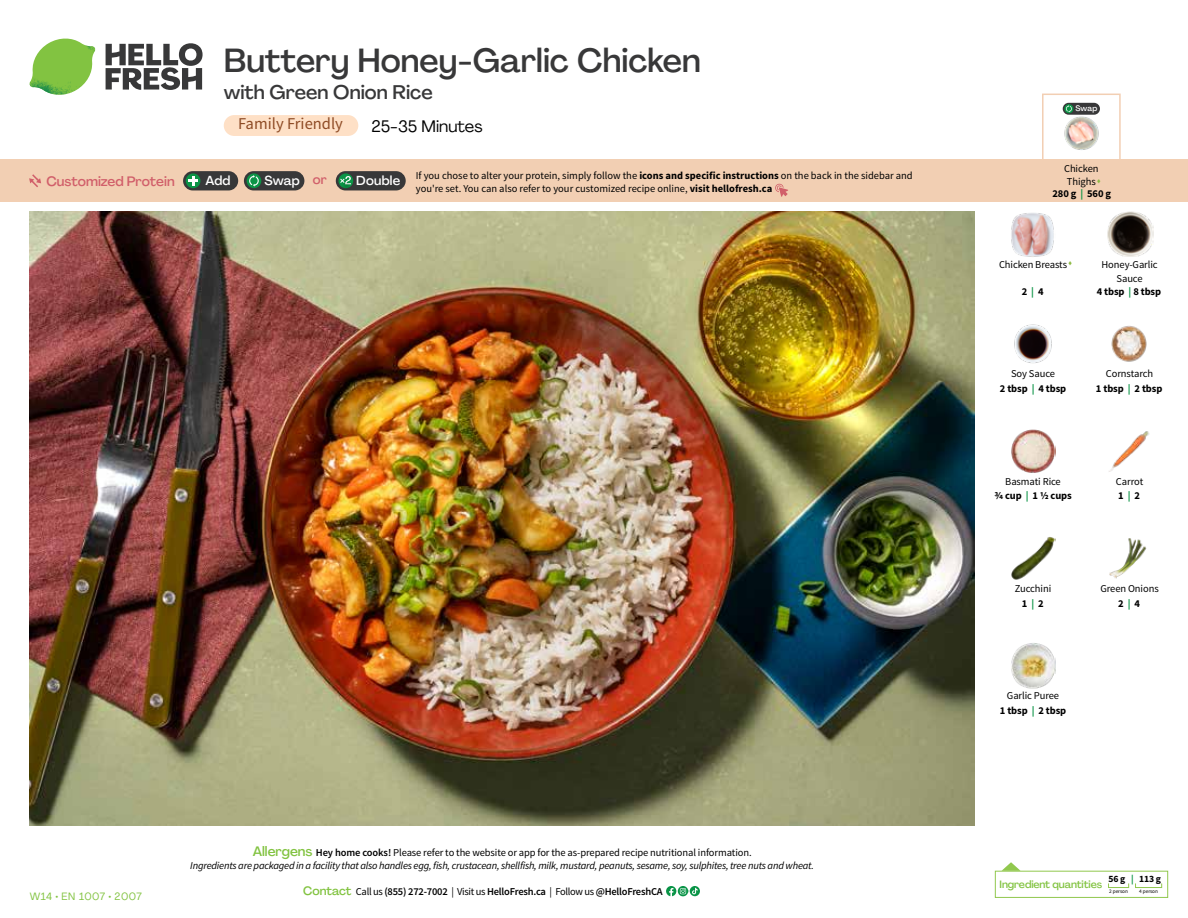
<style>
.page{position:relative;width:1188px;height:918px;background:#fff}
.page>*{position:absolute;margin:0;border:0;box-sizing:border-box;transform-origin:0 0}
.t1{font:500 33px "Agrandir";color:#383839}
.t2{font:500 19.5px "Agrandir";color:#383839}
.t3{font:16.5px "Source Sans Pro";color:#8e4b25}
.t4{font:16.5px "Agrandir";color:#000}
.t5{font:500 13.5px "Agrandir";color:#d15f6a}
.t6{font:500 12.9px "Agrandir";letter-spacing:.015em;color:#fff}
.t7{font:10.5px/14.9px "Source Sans Pro";letter-spacing:-.01em;color:#000;text-align:center}
.t8{font:italic 10.5px/13.5px "Source Sans Pro";letter-spacing:-.02em;color:#000;text-align:center}
.t9{font:600 10.5px "Source Sans Pro";letter-spacing:-.02em;color:#000}
.t10{font:700 10.5px/14.9px "Source Sans Pro";letter-spacing:-.01em;color:#000;text-align:center}
.t11{font:500 10.5px "Agrandir";letter-spacing:-.01em;color:#82c341}
.t12{font:10.5px "Agrandir";letter-spacing:.05em;color:#82c341}
.t13{font:700 9.6px "Source Sans Pro";color:#000}
.t14{font:500 7.95px "Agrandir";color:#fff}
.t15{font:5.25px "Source Sans Pro";letter-spacing:-.01em;color:#000}
.s1{color:#d15f6a}
.s2{color:#8cba42}
.s3{color:#0b9446}
.s4{font-weight:700}
.s5{font-weight:700;color:#0b9446}
.s6{font-weight:400}
.s7{font-family:"Agrandir";font-weight:500;font-style:normal;font-size:13.5px;color:#82c341}
.s8{font-weight:600;font-style:normal}
.s9{font-style:normal}
.s10{font-family:"Agrandir";font-weight:500;font-size:12px;color:#82c341}
</style>
<div class="page">
<svg style="left:106px;top:43px;width:97px;height:47px"></svg>
<svg style="left:34px;top:39px;width:59px;height:38px"></svg>
<img style="left:65px;top:39px;width:30px;height:25px">
<img style="left:33px;top:60px;width:56px;height:10px">
<img style="left:29px;top:64px;width:58px;height:31px">
<img style="left:64px;top:70px;width:25px;height:24px">
<img style="left:30px;top:211px;width:945px;height:615px">
<svg style="left:690px;top:886px;width:10px;height:10px"></svg>
<svg style="left:666px;top:886px;width:32px;height:10px"></svg>
<svg style="left:1002px;top:862px;width:19px;height:9px"></svg>
<div style="left:995px;top:871px;width:173px;height:27px;border:1px solid #91c84e"></div>
<div style="left:1108px;top:883px;width:21px;height:5px;border:1px solid #91c84e"></div>
<div style="left:1135px;top:883px;width:27px;height:5px;border:1px solid #91c84e"></div>
<img style="left:1014px;top:324px;width:38px;height:40px">
<img style="left:1111px;top:326px;width:36px;height:36px">
<img style="left:1011px;top:429px;width:45px;height:44px">
<img style="left:1109px;top:431px;width:41px;height:41px">
<img style="left:1011px;top:537px;width:45px;height:43px">
<img style="left:1109px;top:538px;width:38px;height:41px">
<img style="left:1011px;top:643px;width:45px;height:45px">
<img style="left:1108px;top:211px;width:45px;height:46px">
<img style="left:1011px;top:213px;width:43px;height:44px">
<div style="left:0;top:160px;width:1188px;height:42px;background:#f2cfb3"></div>
<svg style="left:29px;top:174px;width:12px;height:13px"></svg>
<div style="left:336px;top:171px;width:70px;height:19px;background:#383839;border-radius:10px"></div>
<svg style="left:338px;top:173px;width:15px;height:15px"></svg>
<div style="left:341px;top:180px;width:11px;height:11px;background:#000;opacity:.35"></div>
<svg style="left:339px;top:176px;width:12px;height:8px"></svg>
<div style="left:244px;top:171px;width:60px;height:19px;background:#383839;border-radius:10px"></div>
<div style="left:247px;top:173px;width:14px;height:15px;background:#0b9446;border-radius:50%"></div>
<svg style="left:249px;top:175px;width:10px;height:12px"></svg>
<div style="left:183px;top:171px;width:55px;height:19px;background:#383839;border-radius:10px"></div>
<div style="left:186px;top:173px;width:14px;height:15px;background:#0b9446;border-radius:50%"></div>
<svg style="left:188px;top:176px;width:10px;height:10px"></svg>
<svg style="left:775px;top:183px;width:13px;height:14px"></svg>
<div style="left:1042px;top:94px;width:79px;height:69px;border:2px solid #f2cfb3"></div>
<img style="left:1063px;top:112px;width:36px;height:38px">
<div style="left:1063px;top:103px;width:37px;height:12px;background:#383839;border-radius:6px"></div>
<svg style="left:1064px;top:104px;width:9px;height:9px"></svg>
<svg style="left:1066px;top:105px;width:6px;height:7px"></svg>
<div style="left:224px;top:115px;width:134px;height:21px;background:#fee0c6;border-radius:10px"></div>
<h1 class="t1" style="left:224px;top:40px;width:479px">Buttery Honey-Garlic Chicken</h1>
<h2 class="t2" style="left:224px;top:80px;width:211px">with Green Onion Rice</h2>
<h3 class="t4" style="left:372px;top:116px;width:113px">25-35 Minutes</h3>
<h3 class="t3" style="left:238px;top:114px;width:106px">Family Friendly</h3>
<p class="t14" style="left:1075px;top:104px;width:24px">Swap</p>
<p class="t5" style="left:46px;top:173px;width:130px">Customized Protein</p>
<p class="t6" style="left:205px;top:172px;width:27px">Add</p>
<p class="t6" style="left:264px;top:172px;width:64px">Swap <span class="s1">or</span></p>
<p class="t6" style="left:356px;top:172px;width:45px">Double</p>
<p class="t7" style="left:1064px;top:162px;width:39px;line-height:13.5px;text-align:left">Chicken<br>Thighs<span class="s2">▲</span></p>
<p class="t10" style="left:1052px;top:186px;width:60px">280 g <span class="s3">|</span> 560 g</p>
<p class="t7" style="left:416px;top:168px;width:498px;line-height:13.5px;text-align:left">If you chose to alter your protein, simply follow the <span class="s4">icons and specific instructions</span> on the back in the sidebar and you're set. You can also refer to your customized recipe online, <span class="s4">visit hellofresh.ca</span></p>
<p class="t7" style="left:999px;top:258px;width:70px">Chicken Breasts</p>
<p class="t10" style="left:1022px;top:285px;width:23px">2 <span class="s3">|</span> 4</p>
<p class="t7" style="left:1097px;top:258px;width:66px;line-height:13.5px">Honey-Garlic<br>Sauce<br><span class="s4">4 tbsp</span> <span class="s5">|</span> <span class="s4">8 tbsp</span></p>
<p class="t10" style="left:1000px;top:367px;width:68px"><span class="s6">Soy Sauce<br></span>2 tbsp <span class="s3">|</span> 4 tbsp</p>
<p class="t7" style="left:1096px;top:366px;width:68px">Cornstarch<br><span class="s4">1 tbsp</span> <span class="s5">|</span> <span class="s4">2 tbsp</span></p>
<p class="t10" style="left:994px;top:474px;width:79px"><span class="s6">Basmati Rice<br></span>3/4 cup <span class="s3">|</span> 1 1/2 cups</p>
<p class="t7" style="left:1116px;top:474px;width:29px;text-align:left">Carrot<br><span class="s4">1</span> <span class="s5">|</span> <span class="s4">2</span></p>
<p class="t7" style="left:1015px;top:581px;width:38px">Zucchini<br><span class="s4">1</span> <span class="s5">|</span> <span class="s4">2</span></p>
<p class="t7" style="left:1101px;top:581px;width:60px">Green Onions<br><span class="s4">2</span> <span class="s5">|</span> <span class="s4">4</span></p>
<p class="t12" style="left:30px;top:890px;width:114px">W14 • EN 1007 • 2007</p>
<p class="t8" style="left:190px;top:846px;width:625px"><span class="s7">Allergens</span> <span class="s8">Hey home cooks!</span> <span class="s9">Please refer to the website or app for the as-prepared recipe nutritional information.<br></span>Ingredients are packaged in a facility that also handles egg, fish, crustacean, shellfish, milk, mustard, peanuts, sesame, soy, sulphites, tree nuts and wheat.</p>
<p class="t9" style="left:303px;top:885px;width:361px"><span class="s10">Contact</span> <span class="s6">Call us</span> (855) 272-7002 <span class="s6">| Visit us</span> HelloFresh.ca <span class="s6">| Follow us</span> @HelloFreshCA</p>
<p class="t7" style="left:1000px;top:689px;width:68px">Garlic Puree<br><span class="s4">1 tbsp</span> <span class="s5">|</span> <span class="s4">2 tbsp</span></p>
<p class="t13" style="left:1108px;top:873px;width:54px">56 g <span class="s3">|</span> 113 g</p>
<p class="t15" style="left:1109px;top:888px;width:20px">2 person</p>
<p class="t15" style="left:1139px;top:888px;width:20px">4 person</p>
<p class="t11" style="left:1000px;top:878px;width:104px">Ingredient quantities</p>
</div>
